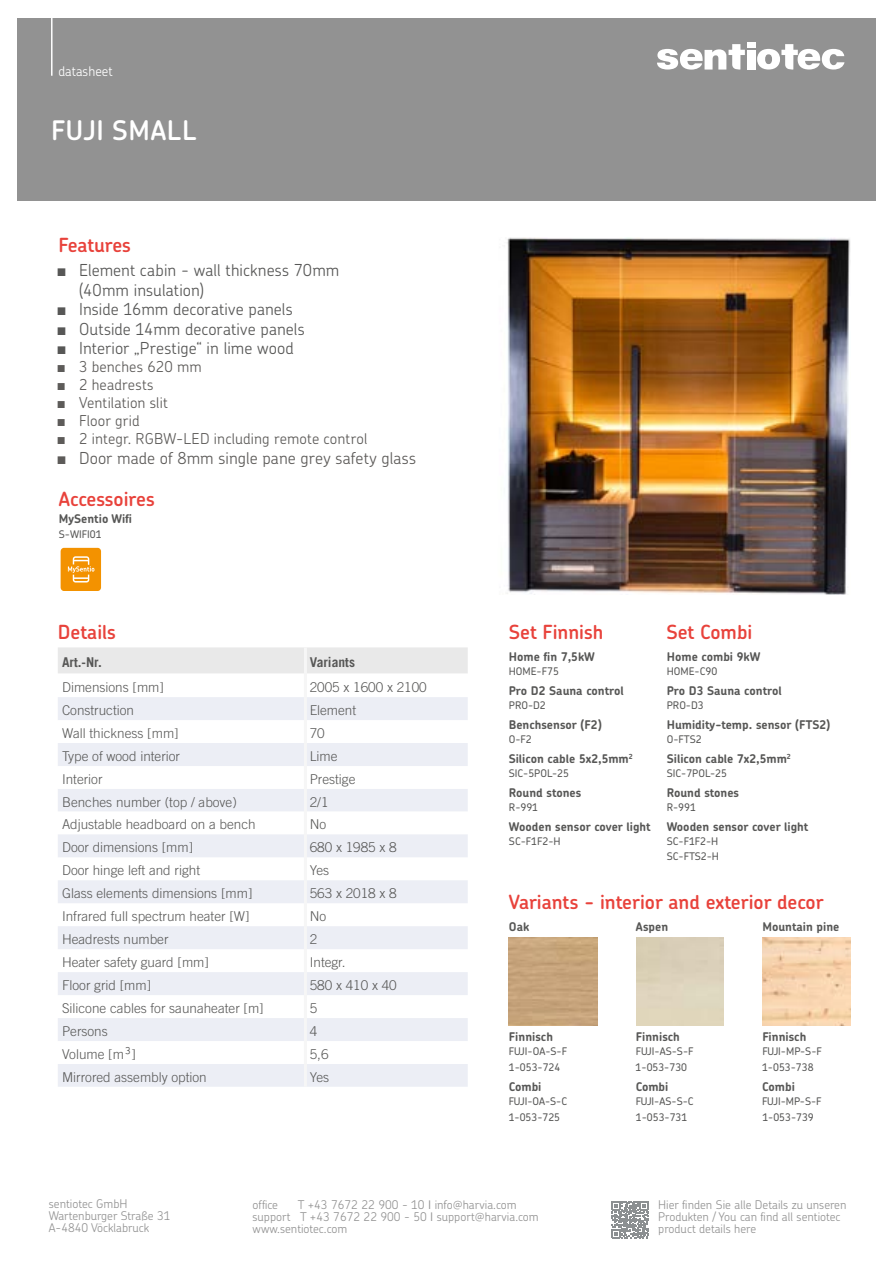
<style>
.page{position:relative;width:893px;height:1263px;background:#fff}
.page>*{position:absolute;margin:0;border:0;box-sizing:border-box;transform-origin:0 0}
.t1{font:600 27px "Chevin Pro";letter-spacing:.03em;color:#fff}
.t2{font:600 19.5px "Chevin Pro";color:#e8423b}
.t3{font:300 16.5px/19.5px "Chevin Pro";letter-spacing:.005em;color:#575756}
.t4{font:300 16.5px "Chevin Pro";letter-spacing:.005em;color:#5d5b59}
.t5{font:300 15px "Chevin Pro";letter-spacing:.01em;color:#5d5b59}
.t6{font:300 13.5px "Trade Gothic LT Com";color:#575756}
.t7{font:700 13.5px "Trade Gothic LT Com";color:#575756}
.t8{font:300 13.5px "Chevin Pro";color:#fff}
.t9{font:700 12px "Chevin Pro";color:#575756}
.t10{font:300 12px/12px "Chevin Pro";color:#929292}
.t11{font:500 10.5px/15px "Chevin Pro";color:#575756}
.s1{font-family:"Arial Narrow";font-weight:400}
.s2{font-family:"Chevin Pro";font-size:16.5px}
</style>
<div class="page">
<div style="left:17px;top:18px;width:859px;height:183px;background:#929292"></div>
<svg style="left:657px;top:44px;width:88px;height:26px"></svg>
<svg style="left:757px;top:44px;width:87px;height:26px"></svg>
<div style="left:747px;top:50px;width:8px;height:20px;background:#fff"></div>
<div style="left:747px;top:43px;width:8px;height:5px;background:#fff"></div>
<hr style="left:51px;top:4px;width:2px;height:72px;background:#fff">
<svg style="left:611px;top:1201px;width:37px;height:37px"></svg>
<div style="left:58px;top:647px;width:410px;height:26px;background:#e9e9e9"></div>
<svg style="left:58px;top:697px;width:410px;height:344px;fill:#eceef5"></svg>
<div style="left:58px;top:1064px;width:410px;height:23px;background:#eceef5"></div>
<hr style="left:304px;top:647px;width:3px;height:26px;background:#f6f6f6">
<hr style="left:304px;top:673px;width:3px;height:24px;background:#f6f6f6">
<hr style="left:304px;top:697px;width:3px;height:23px;background:#f6f6f6">
<hr style="left:304px;top:743px;width:3px;height:23px;background:#f6f6f6">
<hr style="left:304px;top:766px;width:3px;height:23px;background:#f6f6f6">
<hr style="left:304px;top:789px;width:3px;height:22px;background:#f6f6f6">
<hr style="left:304px;top:811px;width:3px;height:23px;background:#f6f6f6">
<hr style="left:304px;top:834px;width:3px;height:23px;background:#f6f6f6">
<hr style="left:304px;top:857px;width:3px;height:23px;background:#f6f6f6">
<hr style="left:304px;top:880px;width:3px;height:23px;background:#f6f6f6">
<hr style="left:304px;top:903px;width:3px;height:23px;background:#f6f6f6">
<hr style="left:304px;top:926px;width:3px;height:23px;background:#f6f6f6">
<hr style="left:304px;top:949px;width:3px;height:23px;background:#f6f6f6">
<hr style="left:304px;top:972px;width:3px;height:23px;background:#f6f6f6">
<hr style="left:304px;top:995px;width:3px;height:23px;background:#f6f6f6">
<hr style="left:304px;top:1018px;width:3px;height:23px;background:#f6f6f6">
<hr style="left:304px;top:1041px;width:3px;height:23px;background:#f6f6f6">
<hr style="left:304px;top:1064px;width:3px;height:23px;background:#f6f6f6">
<hr style="left:304px;top:720px;width:3px;height:23px;background:#f6f6f6">
<img style="left:506px;top:238px;width:344px;height:357px">
<img style="left:762px;top:938px;width:88px;height:88px">
<div style="left:61px;top:548px;width:40px;height:43px;background:#f39200;border-radius:3px"></div>
<svg style="left:68px;top:556px;width:26px;height:26px"></svg>
<p class="t8" style="left:58px;top:62px;width:56px">datasheet</p>
<h1 class="t1" style="left:51px;top:112px;width:147px">FUJI SMALL</h1>
<h2 class="t2" style="left:58px;top:232px;width:74px">Features</h2>
<p class="t3" style="left:79px;top:260px;width:262px;text-indent:-21px"><span class="s1">■</span> Element cabin - wall thickness 70mm (40mm insulation)</p>
<p class="t3" style="left:58px;top:299px;width:236px"><span class="s1">■</span> Inside 16mm decorative panels</p>
<p class="t3" style="left:58px;top:319px;width:249px"><span class="s1">■</span> Outside 14mm decorative panels</p>
<p class="t3" style="left:58px;top:338px;width:238px"><span class="s1">■</span> Interior „Prestige“ in lime wood</p>
<p class="t5" style="left:58px;top:357px;width:145px"><span class="s1">■</span> 3 benches 620 mm</p>
<p class="t5" style="left:58px;top:375px;width:97px"><span class="s1">■</span> 2 headrests</p>
<p class="t5" style="left:58px;top:393px;width:112px"><span class="s1">■</span> Ventilation slit</p>
<p class="t5" style="left:58px;top:411px;width:83px"><span class="s1">■</span> Floor grid</p>
<p class="t5" style="left:58px;top:429px;width:311px"><span class="s1">■</span> 2 integr. RGBW-LED including remote control</p>
<p class="t4" style="left:58px;top:447px;width:360px"><span class="s1">■</span> Door made of 8mm single pane grey safety glass</p>
<h2 class="t2" style="left:59px;top:486px;width:97px">Accessoires</h2>
<p class="t11" style="left:59px;top:526px;width:44px">S-WIFI01</p>
<p class="t9" style="left:59px;top:511px;width:75px">MySentio Wifi</p>
<h2 class="t2" style="left:58px;top:619px;width:60px">Details</h2>
<h2 class="t2" style="left:509px;top:619px;width:96px">Set Finnish</h2>
<h2 class="t2" style="left:666px;top:619px;width:87px">Set Combi</h2>
<p class="t7" style="left:62px;top:654px;width:41px">Art.-Nr.</p>
<p class="t7" style="left:310px;top:654px;width:47px">Variants</p>
<p class="t6" style="left:62px;top:679px;width:103px">Dimensions [mm]</p>
<p class="t6" style="left:310px;top:679px;width:119px">2005 x 1600 x 2100</p>
<p class="t6" style="left:62px;top:702px;width:74px">Construction</p>
<p class="t6" style="left:310px;top:702px;width:48px">Element</p>
<p class="t6" style="left:62px;top:725px;width:118px">Wall thickness [mm]</p>
<p class="t6" style="left:310px;top:725px;width:17px">70</p>
<p class="t6" style="left:62px;top:748px;width:120px">Type of wood interior</p>
<p class="t6" style="left:310px;top:748px;width:29px">Lime</p>
<p class="t6" style="left:62px;top:771px;width:42px">Interior</p>
<p class="t6" style="left:310px;top:771px;width:47px">Prestige</p>
<p class="t6" style="left:62px;top:794px;width:176px">Benches number (top / above)</p>
<p class="t6" style="left:310px;top:794px;width:20px">2/1</p>
<p class="t6" style="left:62px;top:816px;width:195px">Adjustable headboard on a bench</p>
<p class="t6" style="left:310px;top:816px;width:18px">No</p>
<p class="t6" style="left:62px;top:839px;width:133px">Door dimensions [mm]</p>
<p class="t6" style="left:310px;top:839px;width:89px">680 x 1985 x 8</p>
<p class="t6" style="left:62px;top:862px;width:140px">Door hinge left and right</p>
<p class="t6" style="left:310px;top:862px;width:21px">Yes</p>
<p class="t6" style="left:62px;top:885px;width:192px">Glass elements dimensions [mm]</p>
<p class="t6" style="left:310px;top:885px;width:89px">563 x 2018 x 8</p>
<p class="t6" style="left:62px;top:908px;width:189px">Infrared full spectrum heater [W]</p>
<p class="t6" style="left:310px;top:908px;width:18px">No</p>
<p class="t6" style="left:62px;top:931px;width:108px">Headrests number</p>
<p class="t6" style="left:310px;top:931px;width:9px">2</p>
<p class="t6" style="left:62px;top:954px;width:148px">Heater safety guard [mm]</p>
<p class="t6" style="left:310px;top:954px;width:37px">Integr.</p>
<p class="t6" style="left:62px;top:977px;width:91px">Floor grid [mm]</p>
<p class="t6" style="left:310px;top:977px;width:89px">580 x 410 x 40</p>
<p class="t6" style="left:62px;top:1000px;width:203px">Silicone cables for saunaheater [m]</p>
<p class="t6" style="left:310px;top:1000px;width:9px">5</p>
<p class="t6" style="left:62px;top:1023px;width:47px">Persons</p>
<p class="t6" style="left:310px;top:1023px;width:9px">4</p>
<p class="t6" style="left:62px;top:1046px;width:75px">Volume [m<span class="s2">³</span>]</p>
<p class="t6" style="left:310px;top:1046px;width:20px">5,6</p>
<p class="t6" style="left:62px;top:1069px;width:146px">Mirrored assembly option</p>
<p class="t6" style="left:310px;top:1069px;width:21px">Yes</p>
<p class="t9" style="left:509px;top:649px;width:87px">Home fin 7,5kW</p>
<p class="t9" style="left:667px;top:649px;width:95px">Home combi 9kW</p>
<p class="t11" style="left:509px;top:663px;width:52px">HOME-F75</p>
<p class="t11" style="left:667px;top:663px;width:52px">HOME-C90</p>
<p class="t9" style="left:509px;top:683px;width:117px">Pro D2 Sauna control</p>
<p class="t9" style="left:667px;top:683px;width:117px">Pro D3 Sauna control</p>
<p class="t11" style="left:509px;top:697px;width:39px">PRO-D2</p>
<p class="t11" style="left:667px;top:697px;width:39px">PRO-D3</p>
<p class="t9" style="left:509px;top:717px;width:95px">Benchsensor (F2)</p>
<p class="t11" style="left:509px;top:765px;width:62px">SIC-5POL-25</p>
<p class="t11" style="left:509px;top:731px;width:24px">O-F2</p>
<p class="t9" style="left:509px;top:751px;width:126px">Silicon cable 5x2,5mm<sup>2</sup></p>
<p class="t11" style="left:509px;top:799px;width:31px">R-991</p>
<p class="t9" style="left:509px;top:785px;width:74px">Round stones</p>
<p class="t9" style="left:667px;top:717px;width:165px">Humidity-temp. sensor (FTS2)</p>
<p class="t11" style="left:667px;top:765px;width:62px">SIC-7POL-25</p>
<p class="t11" style="left:667px;top:731px;width:36px">O-FTS2</p>
<p class="t9" style="left:667px;top:751px;width:126px">Silicon cable 7x2,5mm<sup>2</sup></p>
<p class="t11" style="left:667px;top:799px;width:31px">R-991</p>
<p class="t9" style="left:667px;top:785px;width:74px">Round stones</p>
<p class="t9" style="left:509px;top:819px;width:143px">Wooden sensor cover light</p>
<p class="t9" style="left:667px;top:819px;width:143px">Wooden sensor cover light</p>
<p class="t11" style="left:509px;top:834px;width:53px">SC-F1F2-H</p>
<p class="t11" style="left:667px;top:834px;width:54px">SC-F1F2-H<br>SC-FTS2-H</p>
<h2 class="t2" style="left:509px;top:889px;width:316px">Variants - interior and exterior decor</h2>
<p class="t9" style="left:509px;top:919px;width:22px">Oak</p>
<p class="t9" style="left:636px;top:919px;width:34px">Aspen</p>
<p class="t9" style="left:762px;top:919px;width:79px">Mountain pine</p>
<p class="t9" style="left:509px;top:1028px;width:46px">Finnisch</p>
<p class="t11" style="left:509px;top:1043px;width:60px">FUJI-OA-S-F</p>
<p class="t9" style="left:636px;top:1028px;width:46px">Finnisch</p>
<p class="t11" style="left:636px;top:1043px;width:59px">FUJI-AS-S-F</p>
<p class="t9" style="left:762px;top:1028px;width:46px">Finnisch</p>
<p class="t11" style="left:762px;top:1043px;width:61px">FUJI-MP-S-F</p>
<p class="t11" style="left:509px;top:1059px;width:53px">1-053-724</p>
<p class="t11" style="left:636px;top:1059px;width:53px">1-053-730</p>
<p class="t11" style="left:762px;top:1059px;width:53px">1-053-738</p>
<p class="t9" style="left:509px;top:1078px;width:34px">Combi</p>
<p class="t11" style="left:509px;top:1093px;width:60px">FUJI-OA-S-C</p>
<p class="t9" style="left:636px;top:1078px;width:34px">Combi</p>
<p class="t11" style="left:636px;top:1093px;width:60px">FUJI-AS-S-C</p>
<p class="t9" style="left:762px;top:1078px;width:34px">Combi</p>
<p class="t11" style="left:762px;top:1093px;width:61px">FUJI-MP-S-F</p>
<p class="t11" style="left:509px;top:1109px;width:53px">1-053-725</p>
<p class="t11" style="left:636px;top:1109px;width:53px">1-053-731</p>
<p class="t11" style="left:762px;top:1109px;width:53px">1-053-739</p>
<p class="t10" style="left:49px;top:1197px;width:123px">sentiotec GmbH<br>Wartenburger Straße 31<br>A-4840 Vöcklabruck</p>
<p class="t10" style="left:658px;top:1199px;width:190px">Hier finden Sie alle Details zu unseren<br>Produkten / You can find all sentiotec product details here</p>
<p class="t10" style="left:253px;top:1198px;width:288px;text-indent:45px">T +43 7672 22 900 - 10 info@harvia.com support T +43 7672 22 900 - 50 support@harvia.com www.sentiotec.com</p>
<p class="t10" style="left:253px;top:1198px;width:27px">office</p>
</div>
